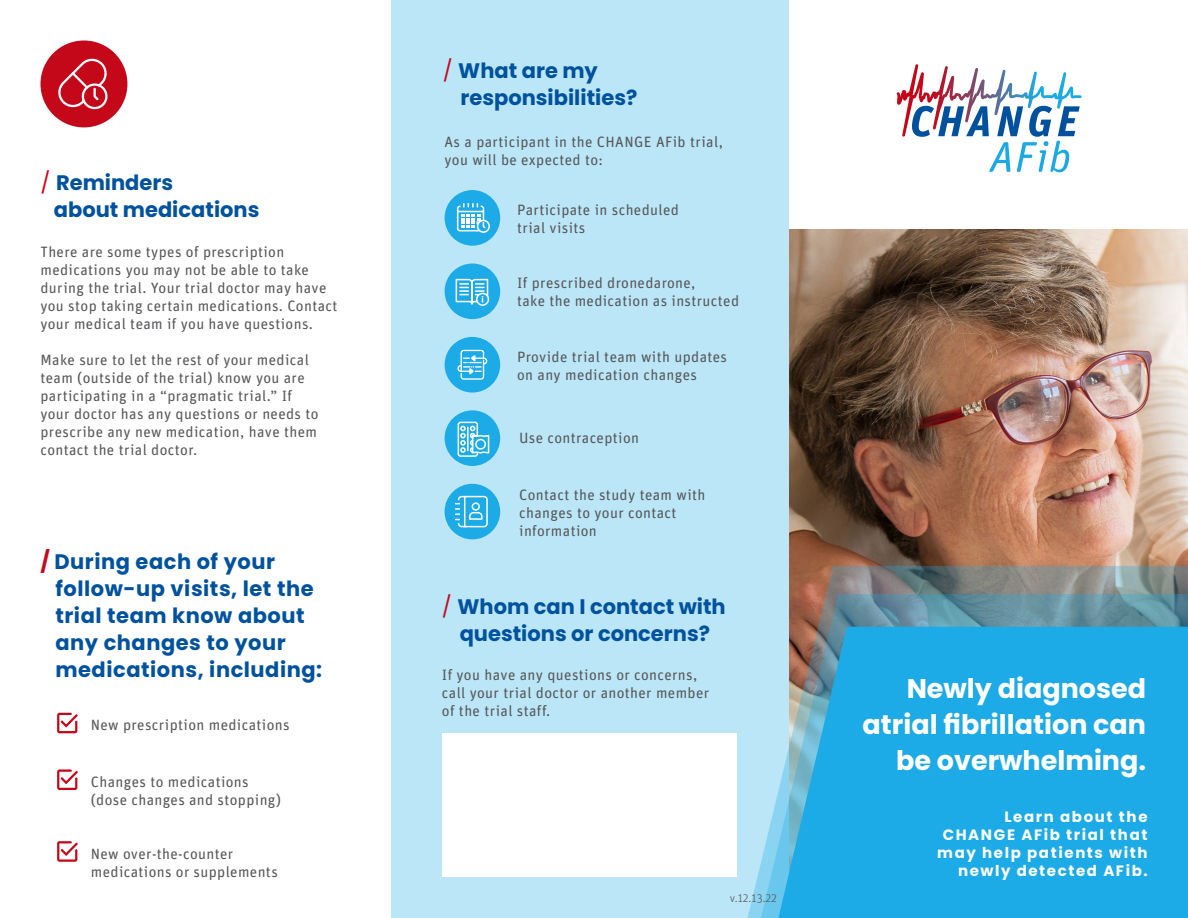
<style>
.page{position:relative;width:1188px;height:918px;background:#fff}
.page>*{position:absolute;margin:0;border:0;box-sizing:border-box;transform-origin:0 0}
.t1{font:700 27px/36px "Poppins";color:#fff;text-align:right}
.t2{font:700 21px/27px "Poppins";letter-spacing:.025em;color:#00529e}
.t3{font:700 21px/27px "Poppins";color:#00529e}
.t4{font:15px/18px "Unit Rounded Pro";letter-spacing:.025em;color:#57585a}
.Caption_1{font:700 15px/18px "Poppins";letter-spacing:.105em;color:#fff;text-align:right}
.t5{font:300 12px "Unit Rounded Pro";color:#57585a}
.s1{font-weight:400;color:#c4081a}
.s2{color:#c4081a}
</style>
<div class="page">
<div style="left:391px;top:0;width:398px;height:918px;background:#bbe6f7"></div>
<img style="left:789px;top:230px;width:399px;height:336px">
<svg style="left:736px;top:566px;width:452px;height:168px"></svg>
<svg style="left:747px;top:594px;width:441px;height:324px"></svg>
<svg style="left:778px;top:627px;width:410px;height:291px;background:#25abe2"></svg>
<svg style="left:897px;top:65px;width:183px;height:107px"></svg>
<div style="left:40px;top:41px;width:87px;height:86px;background:#c4081a;border-radius:50%"></div>
<svg style="left:58px;top:58px;width:50px;height:52px"></svg>
<svg style="left:57px;top:713px;width:21px;height:20px"></svg>
<svg style="left:57px;top:769px;width:21px;height:21px"></svg>
<svg style="left:57px;top:841px;width:21px;height:21px"></svg>
<div style="left:443px;top:734px;width:294px;height:143px;background:#fff"></div>
<div style="left:445px;top:190px;width:55px;height:56px;background:#1cabe6;border-radius:50%"></div>
<svg style="left:456px;top:203px;width:34px;height:30px"></svg>
<div style="left:445px;top:264px;width:55px;height:55px;background:#1cabe6;border-radius:50%"></div>
<svg style="left:455px;top:278px;width:35px;height:42px"></svg>
<div style="left:445px;top:337px;width:55px;height:56px;background:#1cabe6;border-radius:50%"></div>
<div style="left:445px;top:410px;width:55px;height:56px;background:#1cabe6;border-radius:50%"></div>
<svg style="left:457px;top:421px;width:33px;height:36px"></svg>
<div style="left:445px;top:484px;width:55px;height:55px;background:#1cabe6;border-radius:50%"></div>
<svg style="left:455px;top:495px;width:33px;height:33px"></svg>
<svg style="left:457px;top:350px;width:30px;height:30px"></svg>
<p class="t3" style="left:54px;top:170px;width:207px;text-indent:-13px"><span class="s1">/</span> Reminders<br>about medications</p>
<p class="t4" style="left:40px;top:242px;width:299px">There are some types of prescription medications you may not be able to take during the trial. Your trial doctor may have you stop taking certain medications. Contact your medical team if you have questions.</p>
<p class="t4" style="left:40px;top:350px;width:280px">Make sure to let the rest of your medical team (outside of the trial) know you are participating in a “pragmatic trial.” If your doctor has any questions or needs to prescribe any new medication, have them contact the trial doctor.</p>
<p class="t2" style="left:55px;top:548px;width:268px;text-indent:-15px"><span class="s2">/</span> During each of your follow-up visits, let the trial team know about any changes to your medications, including:</p>
<p class="t4" style="left:91px;top:715px;width:200px">New prescription medications</p>
<p class="t4" style="left:91px;top:772px;width:192px">Changes to medications (dose changes and stopping)</p>
<p class="t4" style="left:91px;top:844px;width:188px">New over-the-counter medications or supplements</p>
<p class="t3" style="left:461px;top:58px;width:178px;text-indent:-18px"><span class="s1">/</span> What are my responsibilities?</p>
<p class="t4" style="left:445px;top:132px;width:280px">As a participant in the CHANGE AFib trial, you will be expected to:</p>
<p class="t4" style="left:517px;top:200px;width:163px">Participate in scheduled trial visits</p>
<p class="t4" style="left:517px;top:273px;width:224px">If prescribed dronedarone,<br>take the medication as instructed</p>
<p class="t4" style="left:517px;top:347px;width:212px">Provide trial team with updates on any medication changes</p>
<p class="t4" style="left:519px;top:429px;width:121px">Use contraception</p>
<p class="t4" style="left:519px;top:485px;width:188px">Contact the study team with changes to your contact information</p>
<p class="t3" style="left:442px;top:593px;width:285px;text-align:center"><span class="s1">/</span> Whom can I contact with questions or concerns?</p>
<p class="t4" style="left:442px;top:665px;width:269px">If you have any questions or concerns, call your trial doctor or another member of the trial staff.</p>
<p class="t5" style="left:730px;top:890px;width:49px">v.12.13.22</p>
<p class="t1" style="left:863px;top:671px;width:285px">Newly diagnosed atrial fibrillation can be overwhelming.</p>
<p class="Caption_1" style="left:937px;top:808px;width:212px">Learn about the<br>CHANGE AFib trial that may help patients with newly detected AFib.</p>
</div>
